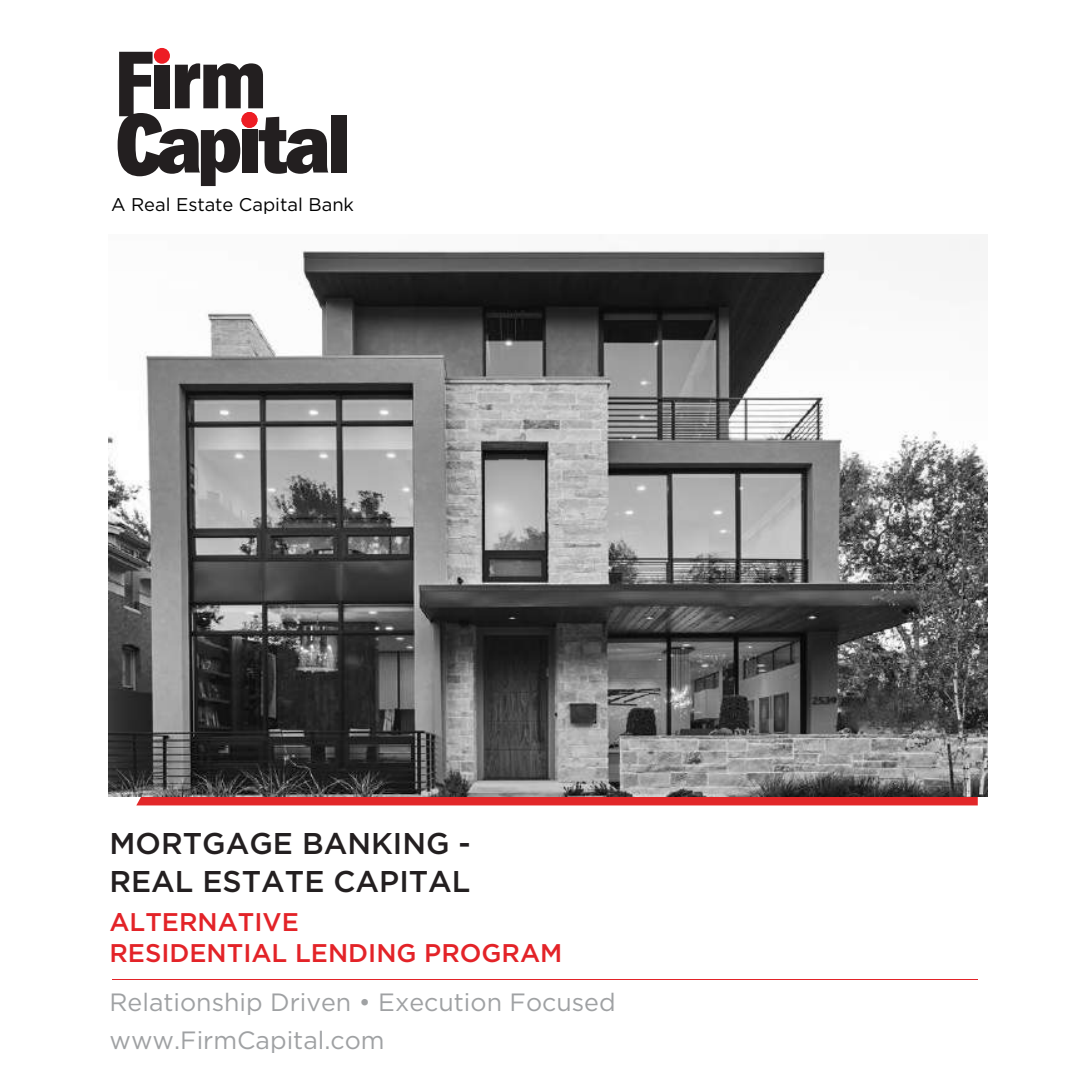
<style>
.page{position:relative;width:1080px;height:1080px;background:#fff}
.page>*{position:absolute;margin:0;border:0;box-sizing:border-box;transform-origin:0 0}
.t1{font:500 30px/38px "Gotham HTF";color:#231f20}
.t2{font:500 25.5px/30.8px "Gotham HTF";color:#e32328}
.t3{font:25px/37.2px "Gotham HTF";color:#9fa1a3}
.t4{font:18.25px "Gotham HTF";color:#000}
</style>
<div class="page">
<hr style="left:112px;top:979px;width:866px;height:1px;background:#e32328">
<div style="left:332px;top:115px;width:15px;height:58px;background:#231f20"></div>
<svg style="left:154px;top:48px;width:16px;height:16px"></svg>
<svg style="left:118px;top:52px;width:210px;height:134px"></svg>
<div style="left:136px;top:797px;width:842px;height:8px;background:#e22729"></div>
<img style="left:109px;top:239px;width:878px;height:558px">
<p class="t4" style="left:111px;top:194px;width:244px">A Real Estate Capital Bank</p>
<p class="t1" style="left:109px;top:824px;width:363px">MORTGAGE BANKING -<br>REAL ESTATE CAPITAL</p>
<p class="t2" style="left:109px;top:906px;width:455px">ALTERNATIVE<br>RESIDENTIAL LENDING PROGRAM</p>
<p class="t3" style="left:110px;top:984px;width:508px">Relationship Driven • Execution Focused www.FirmCapital.com</p>
</div>
